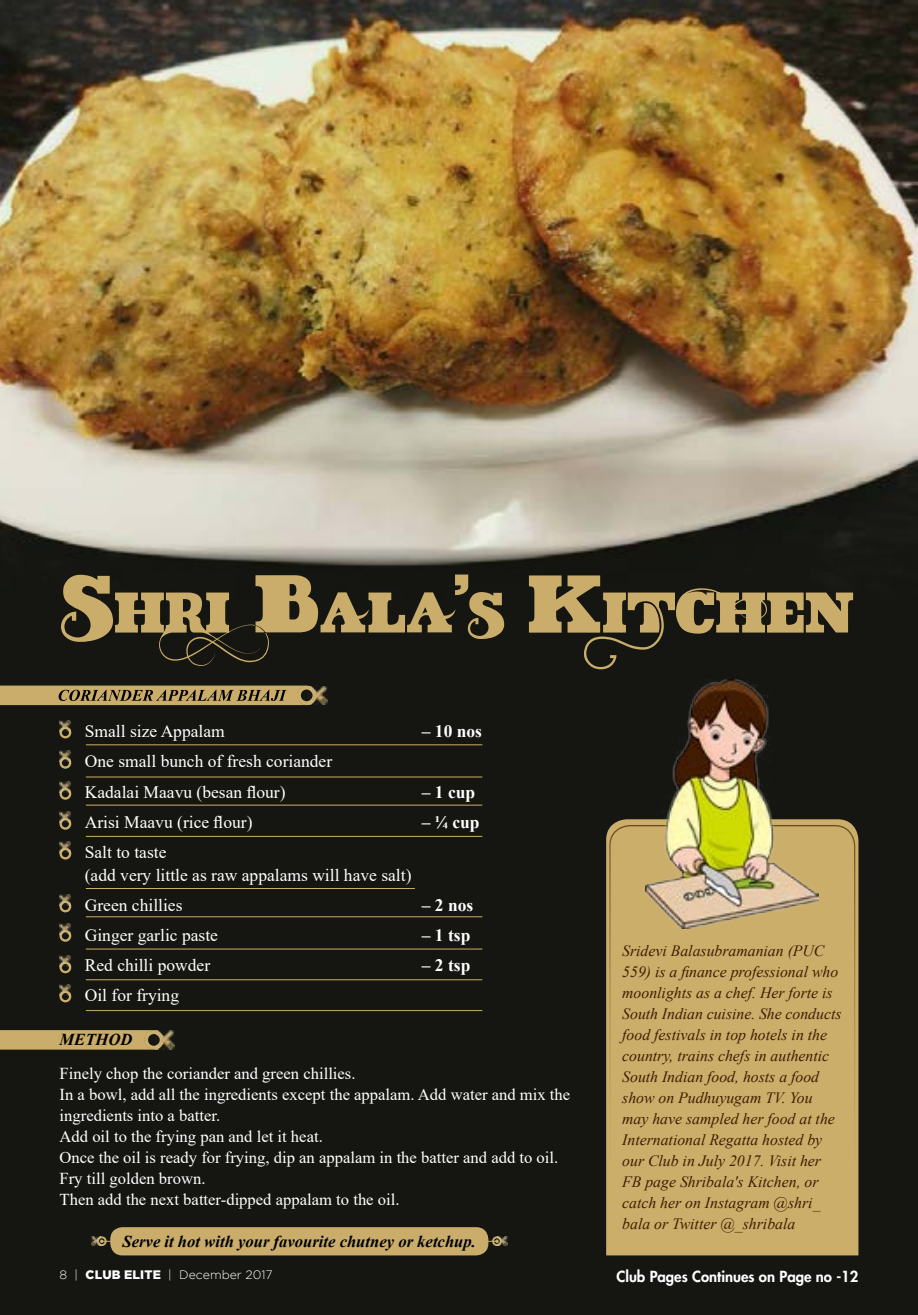
<style>
.page{position:relative;width:918px;height:1315px;background:#151611}
.page>*{position:absolute;margin:0;border:0;box-sizing:border-box;transform-origin:0 0}
.t1{font:17.5px/30.1px "Times New Roman";color:#fff}
.t2{font:700 17.5px "Times New Roman";color:#fff}
.t3{font:16.62px/21px "Times New Roman";color:#fff}
.t4{font:italic 700 16.62px "Times New Roman";color:#000}
.t5{font:italic 15.75px/21px "Times New Roman";color:#411c01}
.t6{font:800 14.88px "Futura Std";color:#fff}
.t7{font:300 12.25px "Gotham";color:#fff}
.s1{font-weight:900}
</style>
<div class="page">
<img style="left:0;top:0;width:918px;height:600px">
<svg style="left:606px;top:819px;width:252px;height:436px;background:#c3a866"></svg>
<div style="left:608px;top:824px;width:248px;height:416px;background:#cbae6a"></div>
<img style="left:646px;top:680px;width:172px;height:249px">
<svg style="left:60px;top:720px;width:11px;height:18px"></svg>
<svg style="left:60px;top:750px;width:11px;height:18px"></svg>
<svg style="left:60px;top:781px;width:11px;height:18px"></svg>
<svg style="left:60px;top:811px;width:11px;height:18px"></svg>
<svg style="left:60px;top:841px;width:11px;height:18px"></svg>
<svg style="left:60px;top:894px;width:11px;height:18px"></svg>
<svg style="left:60px;top:923px;width:11px;height:18px"></svg>
<svg style="left:60px;top:955px;width:11px;height:18px"></svg>
<svg style="left:60px;top:984px;width:11px;height:18px"></svg>
<hr style="left:86px;top:744px;width:396px;height:1px;background:#cbae6a">
<hr style="left:86px;top:776px;width:396px;height:1px;background:#cbae6a">
<hr style="left:86px;top:805px;width:396px;height:1px;background:#cbae6a">
<hr style="left:86px;top:836px;width:396px;height:1px;background:#cbae6a">
<hr style="left:86px;top:916px;width:396px;height:1px;background:#cbae6a">
<hr style="left:86px;top:948px;width:396px;height:1px;background:#cbae6a">
<hr style="left:86px;top:979px;width:396px;height:1px;background:#cbae6a">
<hr style="left:86px;top:1010px;width:396px;height:1px;background:#cbae6a">
<hr style="left:86px;top:888px;width:329px;height:1px;background:#cbae6a">
<div style="left:110px;top:1227px;width:378px;height:28px;background:#caad6a;border-radius:12px"></div>
<svg style="left:0;top:1030px;width:156px;height:19px;background:#c4a867"></svg>
<img style="left:156px;top:1030px;width:18px;height:19px">
<svg style="left:0;top:685px;width:316px;height:20px;background:#a58d56"></svg>
<img style="left:308px;top:686px;width:19px;height:18px">
<svg style="left:488px;top:1236px;width:19px;height:10px"></svg>
<svg style="left:92px;top:1236px;width:19px;height:10px"></svg>
<svg style="left:61px;top:574px;width:792px;height:95px"></svg>
<p class="t1" style="left:85px;top:715px;width:141px">Small size Appalam</p>
<p class="t2" style="left:422px;top:718px;width:62px">– 10 nos</p>
<p class="t1" style="left:85px;top:746px;width:249px">One small bunch of fresh coriander<br>Kadalai Maavu (besan flour)</p>
<p class="t2" style="left:422px;top:779px;width:55px">– 1 cup</p>
<p class="t1" style="left:85px;top:806px;width:169px">Arisi Maavu (rice flour)</p>
<p class="t2" style="left:422px;top:809px;width:59px">– ¼ cup</p>
<p class="t1" style="left:85px;top:840px;width:328px;line-height:22.8px">Salt to taste<br>(add very little as raw appalams will have salt)</p>
<p class="t1" style="left:85px;top:889px;width:99px">Green chillies</p>
<p class="t2" style="left:422px;top:892px;width:53px">– 2 nos</p>
<p class="t1" style="left:85px;top:919px;width:135px">Ginger garlic paste</p>
<p class="t2" style="left:422px;top:922px;width:50px">– 1 tsp</p>
<p class="t1" style="left:85px;top:950px;width:127px">Red chilli powder</p>
<p class="t2" style="left:422px;top:952px;width:50px">– 2 tsp</p>
<p class="t1" style="left:85px;top:980px;width:96px">Oil for frying</p>
<p class="t4" style="left:60px;top:1028px;width:74px">Method</p>
<p class="t3" style="left:60px;top:1062px;width:512px">Finely chop the coriander and green chillies.<br>In a bowl, add all the ingredients except the appalam. Add water and mix the ingredients into a batter.<br>Add oil to the frying pan and let it heat.<br>Once the oil is ready for frying, dip an appalam in the batter and add to oil.<br>Fry till golden brown.<br>Then add the next batter-dipped appalam to the oil.</p>
<p class="t4" style="left:123px;top:1229px;width:355px">Serve it hot with your favourite chutney or ketchup.</p>
<p class="t5" style="left:622px;top:940px;width:221px">Sridevi Balasubramanian (PUC<br>559) is a finance professional who moonlights as a chef. Her forte is<br>South Indian cuisine. She conducts food festivals in top hotels in the country, trains chefs in authentic<br>South Indian food, hosts a food show on Pudhuyugam TV. You may have sampled her food at the<br>International Regatta hosted by our Club in July 2017. Visit her<br>FB page Shribala's Kitchen, or catch her on Instagram @shri_ bala or Twitter @_shribala</p>
<p class="t7" style="left:60px;top:1268px;width:215px">8 | <span class="s1">Club Elite</span> | December 2017</p>
<p class="t6" style="left:616px;top:1267px;width:243px">Club Pages Continues on Page no -12</p>
</div>
